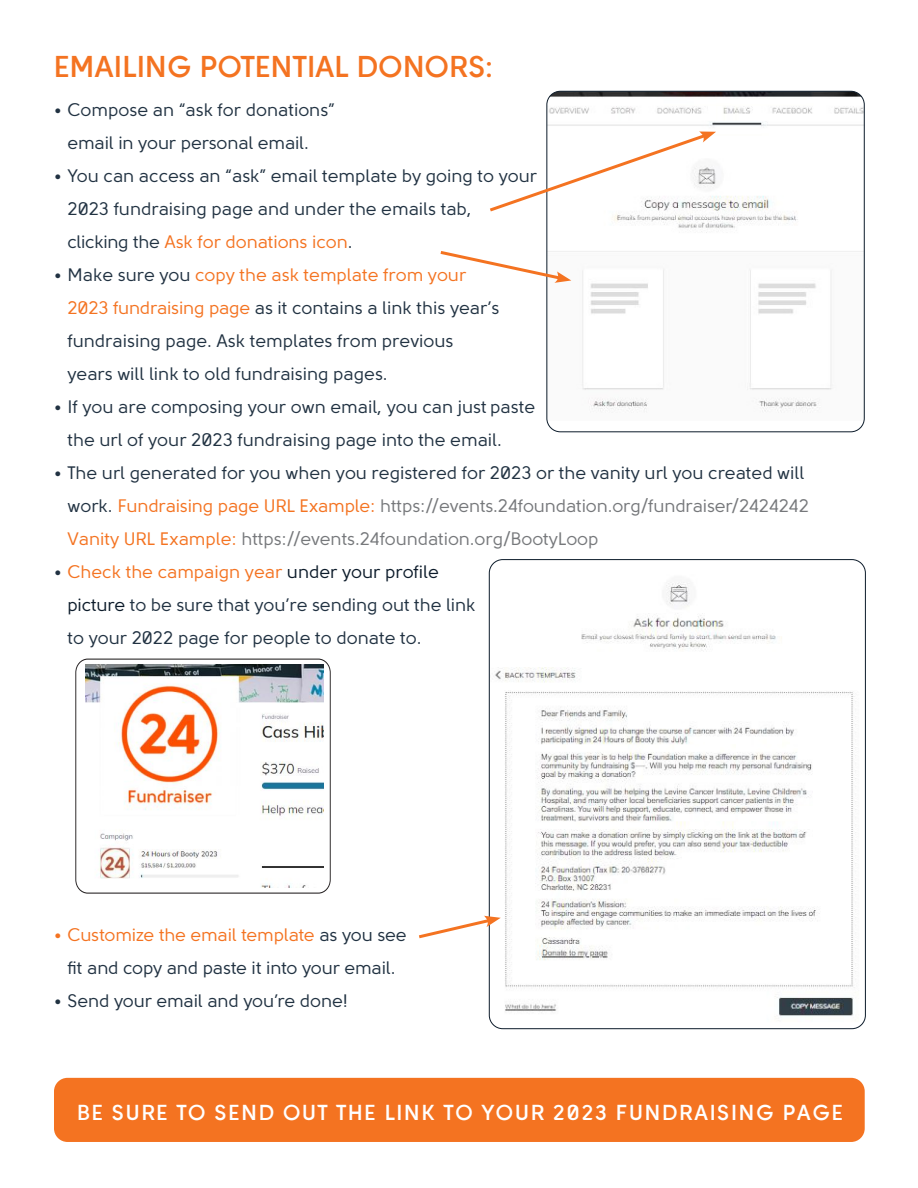
<style>
.page{position:relative;width:918px;height:1188px;background:#fff}
.page>*{position:absolute;margin:0;border:0;box-sizing:border-box;transform-origin:0 0}
.Orange_Head_in_Body{font:600 30px "Mile One";color:#f47321}
.Bullets{font:600 21.6px "Mile One";letter-spacing:.07em;color:#fff}
.t1{font:18px/33px "Mile One";color:#213242}
.t2{font:18px/33px "Mile One";letter-spacing:-.005em;color:#76787b}
.s1{font-style:inherit}
.s2{color:#f47321}
.s3{color:#213242}
.s4{color:#0c1b2a}
</style>
<div class="page">
<svg style="left:75px;top:658px;width:256px;height:236px"></svg>
<img style="left:548px;top:91px;width:315px;height:322px">
<div style="left:546px;top:91px;width:319px;height:341px;border:1px solid #0c1b2a;border-radius:14px"></div>
<svg style="left:490px;top:131px;width:226px;height:83px"></svg>
<svg style="left:440px;top:249px;width:131px;height:34px"></svg>
<div style="left:54px;top:1078px;width:811px;height:64px;background:#f47321;border-radius:14px"></div>
<img style="left:489px;top:561px;width:375px;height:461px">
<svg style="left:419px;top:916px;width:82px;height:24px"></svg>
<img style="left:86px;top:664px;width:238px;height:223px">
<p class="Orange_Head_in_Body" style="left:54px;top:49px;width:441px">EMAILING POTENTIAL DONORS:</p>
<p class="t1" style="left:68px;top:94px;width:269px;text-indent:-14px">• Compose an “ask for donations” email in your personal email.</p>
<p class="t1" style="left:68px;top:160px;width:471px;text-indent:-14px">• You can access an “ask” email template by going to your<br>202<span class="s1">3</span> fundraising page and under the emails tab, clicking the <span class="s2">Ask for donations icon</span>.</p>
<p class="t1" style="left:68px;top:259px;width:433px;text-indent:-14px">• Make sure you <span class="s2">copy the ask template from your 202</span><span class="s2">3</span> <span class="s2">fundraising page</span> as it contains a link this year’s fundraising page. Ask templates from previous years will link to old fundraising pages.</p>
<p class="t1" style="left:68px;top:391px;width:469px;text-indent:-14px">• If you are composing your own email, you can just paste the url of your 202<span class="s1">3</span> fundraising page into the email.</p>
<p class="t2" style="left:68px;top:457px;width:743px;text-indent:-13px"><span class="s3">• The url generated for you when you registered for 202</span><span class="s3">3</span> <span class="s3">or the vanity url you created will work.</span> <span class="s2">Fundraising page URL Example:</span> https://events.24foundation.org/fundraiser/2424242<br><span class="s2">Vanity URL Example:</span> https://events.24foundation.org/BootyLoop</p>
<p class="t1" style="left:68px;top:556px;width:410px;text-indent:-14px">• <span class="s2">Check the campaign year</span> <span class="s4">under your pro</span><span class="s4">f</span><span class="s4">ile picture</span> to be sure that you’re sending out the link to your 2022 page for people to donate to.</p>
<p class="t1" style="left:54px;top:919px;width:354px;text-align:center"><span class="s2">• Customize the email template</span> as you see fit and copy and paste it into your email.</p>
<p class="t1" style="left:54px;top:985px;width:296px">• Send your email and you’re done!</p>
<p class="Bullets" style="left:77px;top:1100px;width:768px">BE SURE TO SEND OUT THE LINK TO YOUR 202<span class="s1">3</span> FUNDRAISING PAGE</p>
</div>
